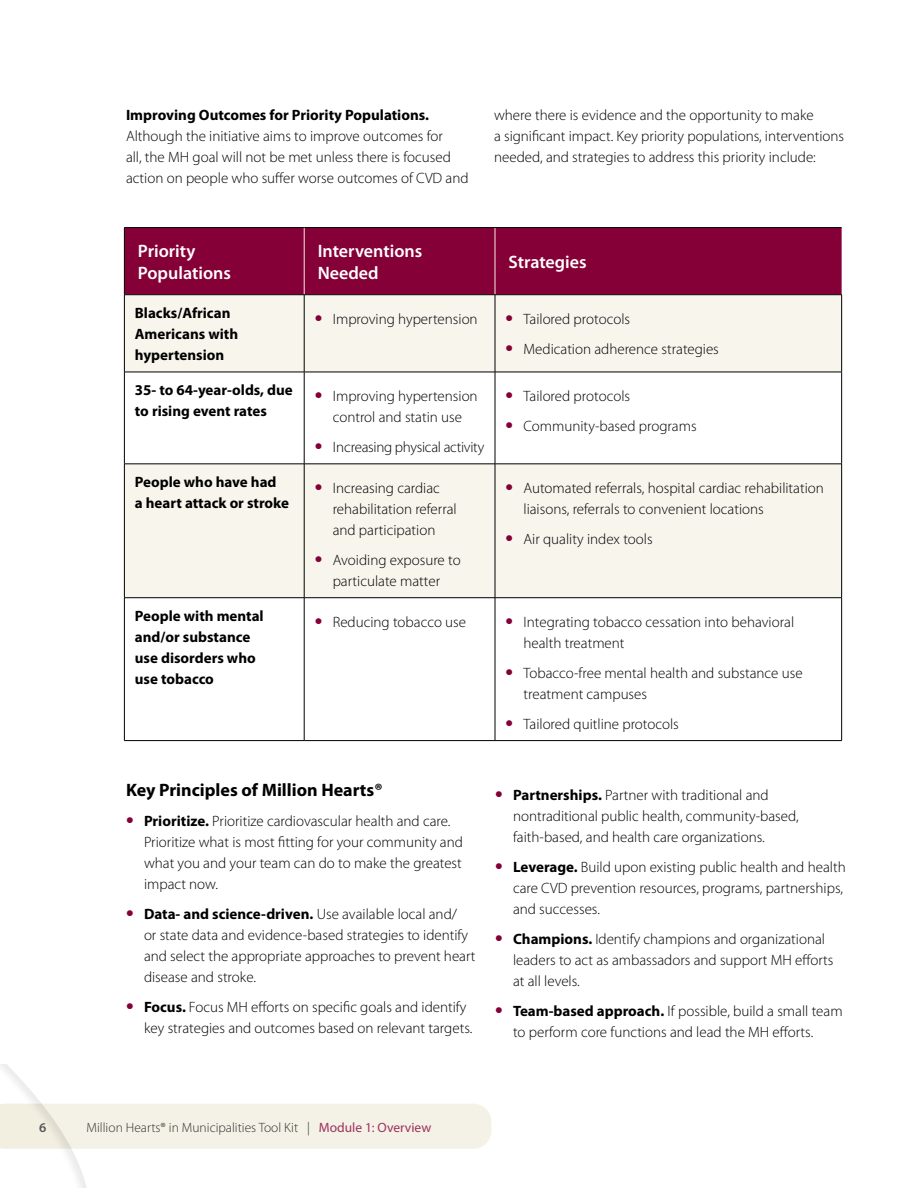
<style>
.page{position:relative;width:918px;height:1188px;background:#fff}
.page>*{position:absolute;margin:0;border:0;box-sizing:border-box;transform-origin:0 0}
.t1{font:600 18px/21.6px "Myriad Pro";color:#fff}
.t2{font:700 18px "Myriad Pro";color:#000}
.t3{font:300 15px/21px "Myriad Pro";color:#000}
.t4{font:700 15px/21px "Myriad Pro";color:#000}
.t5{font:300 15px "Myriad Pro";letter-spacing:-.02em;color:#000}
.t6{font:300 13.5px "Myriad Pro";color:#000}
.t7{font:600 13.5px "Myriad Pro";color:#55575a}
.s1{font-weight:700}
.s2{font-weight:700;font-size:22.5px;color:#860038}
.s3{font-weight:400;color:#860038}
</style>
<div class="page">
<svg style="left:0;top:1064px;width:492px;height:124px"></svg>
<div style="left:125px;top:228px;width:717px;height:66px;background:#860038"></div>
<svg style="left:125px;top:295px;width:716px;height:302px;fill:#f8f5ed"></svg>
<hr style="left:304px;top:228px;width:1px;height:67px;background:#f2eee0">
<hr style="left:304px;top:295px;width:1px;height:77px;background:#000">
<hr style="left:495px;top:295px;width:1px;height:77px;background:#000">
<hr style="left:124px;top:372px;width:180px;height:1px;background:#000">
<hr style="left:304px;top:372px;width:191px;height:1px;background:#000">
<hr style="left:304px;top:372px;width:1px;height:92px;background:#000">
<hr style="left:495px;top:372px;width:347px;height:1px;background:#000">
<hr style="left:495px;top:372px;width:1px;height:92px;background:#000">
<hr style="left:124px;top:464px;width:180px;height:1px;background:#000">
<hr style="left:304px;top:464px;width:191px;height:1px;background:#000">
<hr style="left:304px;top:464px;width:1px;height:134px;background:#000">
<hr style="left:495px;top:464px;width:347px;height:1px;background:#000">
<hr style="left:495px;top:464px;width:1px;height:134px;background:#000">
<hr style="left:304px;top:598px;width:1px;height:142px;background:#000">
<hr style="left:495px;top:598px;width:1px;height:142px;background:#000">
<hr style="left:495px;top:228px;width:1px;height:67px;background:#f2eee0">
<hr style="left:124px;top:227px;width:180px;height:1px;background:#000">
<hr style="left:124px;top:228px;width:1px;height:67px;background:#000">
<hr style="left:304px;top:227px;width:191px;height:1px;background:#000">
<hr style="left:495px;top:227px;width:347px;height:1px;background:#000">
<hr style="left:124px;top:294px;width:180px;height:1px;background:#000">
<hr style="left:304px;top:294px;width:191px;height:1px;background:#000">
<hr style="left:495px;top:294px;width:347px;height:1px;background:#000">
<hr style="left:124px;top:295px;width:1px;height:77px;background:#000">
<hr style="left:841px;top:295px;width:1px;height:77px;background:#000">
<hr style="left:124px;top:372px;width:1px;height:92px;background:#000">
<hr style="left:841px;top:372px;width:1px;height:92px;background:#000">
<hr style="left:124px;top:464px;width:1px;height:134px;background:#000">
<hr style="left:841px;top:464px;width:1px;height:134px;background:#000">
<hr style="left:124px;top:597px;width:180px;height:1px;background:#000">
<hr style="left:124px;top:598px;width:1px;height:142px;background:#000">
<hr style="left:304px;top:597px;width:191px;height:1px;background:#000">
<hr style="left:495px;top:597px;width:347px;height:1px;background:#000">
<hr style="left:841px;top:598px;width:1px;height:142px;background:#000">
<hr style="left:124px;top:740px;width:180px;height:1px;background:#000">
<hr style="left:304px;top:740px;width:191px;height:1px;background:#000">
<hr style="left:495px;top:740px;width:347px;height:1px;background:#000">
<p class="t3" style="left:126px;top:105px;width:344px"><span class="s1">Improving Outcomes for Priority Populations.<br></span>Although the initiative aims to improve outcomes for<br>all, the MH goal will not be met unless there is focused action on people who suffer worse outcomes of CVD and</p>
<p class="t3" style="left:494px;top:105px;width:352px">where there is evidence and the opportunity to make<br>a significant impact. Key priority populations, interventions needed, and strategies to address this priority include:</p>
<p class="t1" style="left:138px;top:241px;width:95px">Priority<br>Populations</p>
<p class="t1" style="left:318px;top:241px;width:106px">Interventions<br>Needed</p>
<p class="t1" style="left:509px;top:251px;width:80px">Strategies</p>
<p class="t4" style="left:135px;top:303px;width:105px">Blacks/African<br>Americans with hypertension</p>
<p class="t3" style="left:315px;top:308px;width:164px"><span class="s2">•</span> Improving hypertension</p>
<p class="t3" style="left:506px;top:308px;width:126px"><span class="s2">•</span> Tailored protocols</p>
<p class="t3" style="left:506px;top:338px;width:215px"><span class="s2">•</span> Medication adherence strategies</p>
<p class="t4" style="left:135px;top:380px;width:159px">35- to 64-year-olds, due to rising event rates</p>
<p class="t3" style="left:315px;top:386px;width:164px;text-align:center"><span class="s2">•</span> Improving hypertension control and statin use</p>
<p class="t5" style="left:315px;top:439px;width:171px"><span class="s2">•</span> Increasing physical activity</p>
<p class="t4" style="left:135px;top:472px;width:156px">People who have had<br>a heart attack or stroke</p>
<p class="t3" style="left:333px;top:477px;width:126px;text-indent:-18px"><span class="s2">•</span> Increasing cardiac rehabilitation referral and participation</p>
<p class="t3" style="left:315px;top:549px;width:147px;text-align:center"><span class="s2">•</span> Avoiding exposure to particulate matter</p>
<p class="t3" style="left:506px;top:386px;width:126px"><span class="s2">•</span> Tailored protocols</p>
<p class="t3" style="left:506px;top:416px;width:193px"><span class="s2">•</span> Community-based programs</p>
<p class="t3" style="left:524px;top:477px;width:302px;text-indent:-18px"><span class="s2">•</span> Automated referrals, hospital cardiac rehabilitation liaisons, referrals to convenient locations</p>
<p class="t3" style="left:506px;top:528px;width:149px"><span class="s2">•</span> Air quality index tools</p>
<p class="t4" style="left:135px;top:606px;width:130px">People with mental and/or substance use disorders who use tobacco</p>
<p class="t3" style="left:315px;top:611px;width:153px"><span class="s2">•</span> Reducing tobacco use</p>
<p class="t3" style="left:524px;top:611px;width:272px;text-indent:-18px"><span class="s2">•</span> Integrating tobacco cessation into behavioral health treatment</p>
<p class="t3" style="left:524px;top:662px;width:281px;text-indent:-18px"><span class="s2">•</span> Tobacco-free mental health and substance use treatment campuses</p>
<p class="t3" style="left:506px;top:713px;width:175px"><span class="s2">•</span> Tailored quitline protocols</p>
<h5 class="t2" style="left:126px;top:780px;width:258px">Key Principles of Million Hearts®</h5>
<p class="t3" style="left:144px;top:811px;width:320px;text-indent:-18px"><span class="s2">•</span> <span class="s1">Prioritize.</span> Prioritize cardiovascular health and care.<br>Prioritize what is most fitting for your community and what you and your team can do to make the greatest impact now.</p>
<p class="t3" style="left:144px;top:904px;width:333px;text-indent:-18px"><span class="s2">•</span> <span class="s1">Data- and science-driven.</span> Use available local and/<br>or state data and evidence-based strategies to identify and select the appropriate approaches to prevent heart disease and stroke.</p>
<p class="t3" style="left:144px;top:997px;width:330px;text-indent:-18px"><span class="s2">•</span> <span class="s1">Focus.</span> Focus MH efforts on specific goals and identify key strategies and outcomes based on relevant targets.</p>
<p class="t3" style="left:513px;top:784px;width:287px;text-indent:-18px"><span class="s2">•</span> <span class="s1">Partnerships.</span> Partner with traditional and nontraditional public health, community-based, faith-based, and health care organizations.</p>
<p class="t3" style="left:513px;top:856px;width:334px;text-indent:-18px"><span class="s2">•</span> <span class="s1">Leverage.</span> Build upon existing public health and health care CVD prevention resources, programs, partnerships, and successes.</p>
<p class="t3" style="left:513px;top:928px;width:322px;text-indent:-18px"><span class="s2">•</span> <span class="s1">Champions.</span> Identify champions and organizational leaders to act as ambassadors and support MH efforts at all levels.</p>
<p class="t3" style="left:513px;top:1000px;width:331px;text-indent:-18px"><span class="s2">•</span> <span class="s1">Team-based approach.</span> If possible, build a small team to perform core functions and lead the MH efforts.</p>
<p class="t7" style="left:39px;top:1120px;width:9px">6</p>
<p class="t6" style="left:86px;top:1120px;width:346px">Million Hearts® in Municipalities Tool Kit | <span class="s3">Module 1: Overview</span></p>
</div>
